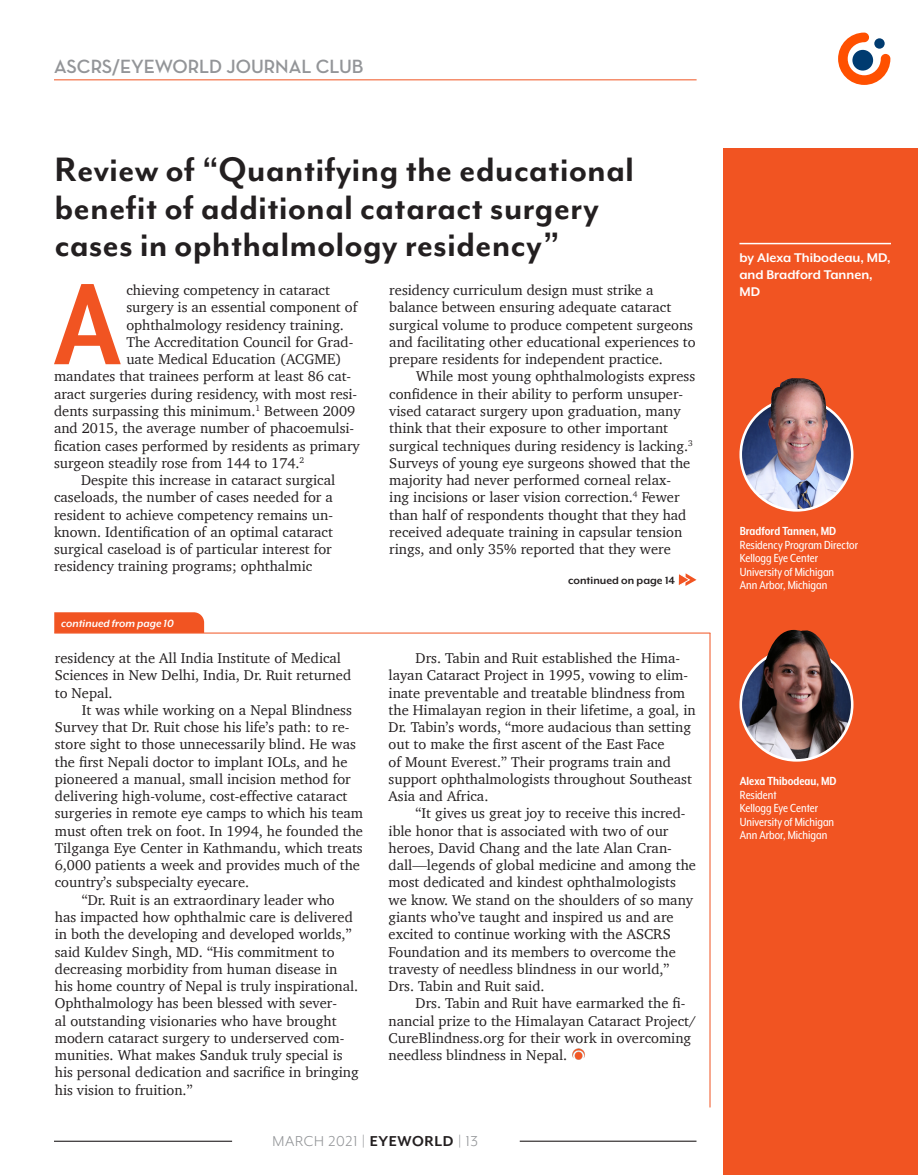
<style>
.page{position:relative;width:918px;height:1175px;background:#fff}
.page>*{position:absolute;margin:0;border:0;box-sizing:border-box;transform-origin:0 0}
.First_Paragraph{font:700 133.5px "Mr Eaves XL Mod Nar OT";color:#f15422}
.Headline{font:700 39px/37.5px "Mr Eaves Mod OT";color:#231f20}
.Top_Section_Subhead{font:700 19.5px "Neutra Disp";color:#939598}
.t1{font:16.5px "Mr Eaves XL Mod OT";letter-spacing:.04em;color:#939598}
.Main_Text{font:14.55px/17.2px "Charter";color:#231f20}
.First_Paragraph-2{font:14.55px "Charter";color:#231f20}
.Byline_-_Name{font:700 14.55px/17.2px "Mr Eaves XL Mod OT";color:#fff}
.Headshot_Byline{font:13.5px "Mr Eaves XL Mod Nar OT";color:#fff}
.Headshot_Byline-2{font:700 13.5px "Mr Eaves XL Mod Nar OT";color:#fff}
.continued_left__Regu{font:italic 700 12px "Mr Eaves XL Mod OT";color:#fff}
.continued_on{font:700 12px "Mr Eaves XL Mod OT";color:#231f20}
.s1{font-weight:700;color:#231f20}
</style>
<div class="page">
<div style="left:724px;top:148px;width:194px;height:1026px;background:#f15422"></div>
<hr style="left:520px;top:1140px;width:177px;height:1px;background:#231f20">
<hr style="left:54px;top:1140px;width:178px;height:1px;background:#231f20">
<hr style="left:54px;top:79px;width:643px;height:1px;background:#f15422">
<svg style="left:838px;top:33px;width:52px;height:52px"></svg>
<div style="left:852px;top:50px;width:21px;height:21px;background:#003b70;border-radius:50%"></div>
<div style="left:874px;top:38px;width:11px;height:11px;background:#003b70;border-radius:50%"></div>
<hr style="left:739px;top:243px;width:152px;height:1px;background:#fff">
<svg style="left:678px;top:573px;width:19px;height:13px"></svg>
<img style="left:572px;top:1048px;width:13px;height:12px">
<div style="left:54px;top:612px;width:150px;height:20px;background:#f15422"></div>
<hr style="left:54px;top:632px;width:656px;height:1px;background:#f15422">
<img style="left:741px;top:399px;width:111px;height:111px;border-radius:56px">
<div style="left:739px;top:397px;width:115px;height:114px;border:3px solid #fff;border-radius:50%"></div>
<img style="left:766px;top:378px;width:64px;height:93px">
<img style="left:741px;top:649px;width:111px;height:111px;border-radius:56px">
<img style="left:754px;top:629px;width:85px;height:133px">
<hr style="left:710px;top:633px;width:1px;height:474px;background:#f15422">
<p class="Top_Section_Subhead" style="left:54px;top:56px;width:311px">ASCRS/EYEWORLD JOURNAL CLUB</p>
<p class="Headline" style="left:55px;top:151px;width:581px">Review of “Quantifying the educational benefit of additional cataract surgery cases in ophthalmology residency”</p>
<p class="Byline_-_Name" style="left:739px;top:249px;width:153px">by Alexa Thibodeau, MD, and Bradford Tannen,</p>
<p class="First_Paragraph" style="left:54px;top:257px;width:69px">A</p>
<p class="First_Paragraph-2" style="left:126px;top:278px;width:205px">chieving competency in cataract</p>
<p class="First_Paragraph-2" style="left:126px;top:295px;width:233px">surgery is an essential component of</p>
<p class="First_Paragraph-2" style="left:126px;top:312px;width:219px">ophthalmology residency training.</p>
<p class="First_Paragraph-2" style="left:126px;top:329px;width:228px">The Accreditation Council for Grad-</p>
<p class="First_Paragraph-2" style="left:126px;top:347px;width:217px">uate Medical Education (ACGME)</p>
<p class="First_Paragraph-2" style="left:54px;top:364px;width:299px">mandates that trainees perform at least 86 cat-</p>
<p class="First_Paragraph-2" style="left:54px;top:381px;width:305px">aract surgeries during residency, with most resi-</p>
<p class="First_Paragraph-2" style="left:54px;top:398px;width:303px">dents surpassing this minimum.<sup>1</sup> Between 2009</p>
<p class="First_Paragraph-2" style="left:54px;top:416px;width:302px">and 2015, the average number of phacoemulsi-</p>
<p class="First_Paragraph-2" style="left:54px;top:433px;width:307px">fication cases performed by residents as primary</p>
<p class="First_Paragraph-2" style="left:54px;top:450px;width:252px">surgeon steadily rose from 144 to 174.<sup>2</sup></p>
<p class="Main_Text" style="left:54px;top:471px;width:283px;text-indent:27px">Despite this increase in cataract surgical caseloads, the number of cases needed for a resident to achieve competency remains un&shy;known. Identification of an optimal cataract surgical caseload is of particular interest for residency training programs; ophthalmic</p>
<p class="continued_left__Regu" style="left:61px;top:617px;width:114px">continued from page 10</p>
<p class="Main_Text" style="left:55px;top:649px;width:298px">residency at the All India Institute of Medical<br>Sciences in New Delhi, India, Dr. Ruit returned to Nepal.</p>
<p class="Main_Text" style="left:55px;top:701px;width:310px;text-indent:27px">It was while working on a Nepal Blindness Survey that Dr. Ruit chose his life’s path: to re&shy;store sight to those unnecessarily blind. He was the first Nepali doctor to implant IOLs, and he pioneered a manual, small incision method for delivering high-volume, cost-effective cataract surgeries in remote eye camps to which his team must often trek on foot. In 1994, he founded the Tilganga Eye Center in Kathmandu, which treats 6,000 patients a week and provides much of the country’s subspecialty eyecare.</p>
<p class="Main_Text" style="left:55px;top:891px;width:305px;text-indent:27px">“Dr. Ruit is an extraordinary leader who has impacted how ophthalmic care is delivered in both the developing and developed worlds,” said Kuldev Singh, MD. “His commitment to decreasing morbidity from human disease in his home country of Nepal is truly inspirational.<br>Ophthalmology has been blessed with sever-<br>al outstanding visionaries who have brought modern cataract surgery to underserved com&shy;munities. What makes Sanduk truly special is his personal dedication and sacrifice in bringing his vision to fruition.”</p>
<p class="Main_Text" style="left:389px;top:281px;width:266px">residency curriculum design must strike a</p>
<p class="Byline_-_Name" style="left:739px;top:283px;width:22px">MD</p>
<p class="Main_Text" style="left:389px;top:299px;width:308px">balance between ensuring adequate cataract surgical volume to produce competent surgeons and facilitating other educational experiences to prepare residents for independent practice.</p>
<p class="Main_Text" style="left:389px;top:368px;width:307px;text-indent:27px">While most young ophthalmologists express confidence in their ability to perform unsuper&shy;vised cataract surgery upon graduation, many think that their exposure to other important surgical techniques during residency is lacking.<sup>3<br></sup>Surveys of young eye surgeons showed that the majority had never performed corneal relax-<br>ing incisions or laser vision correction.<sup>4</sup> Fewer than half of respondents thought that they had received adequate training in capsular tension rings, and only 35% reported that they were</p>
<p class="Headshot_Byline-2" style="left:740px;top:524px;width:98px">Bradford Tannen, MD</p>
<p class="Headshot_Byline" style="left:740px;top:538px;width:120px">Residency Program Director</p>
<p class="Headshot_Byline" style="left:740px;top:551px;width:80px">Kellogg Eye Center</p>
<p class="Headshot_Byline" style="left:740px;top:565px;width:96px">University of Michigan</p>
<p class="Headshot_Byline" style="left:740px;top:578px;width:89px">Ann Arbor, Michigan</p>
<p class="continued_on" style="left:568px;top:574px;width:108px">continued on page 14</p>
<p class="Main_Text" style="left:389px;top:649px;width:309px;text-indent:27px">Drs. Tabin and Ruit established the Hima&shy;layan Cataract Project in 1995, vowing to elim&shy;inate preventable and treatable blindness from the Himalayan region in their lifetime, a goal, in Dr. Tabin’s words, “more audacious than setting out to make the first ascent of the East Face<br>of Mount Everest.” Their programs train and support ophthalmologists throughout Southeast Asia and Africa.</p>
<p class="Main_Text" style="left:389px;top:804px;width:309px;text-indent:27px">“It gives us great joy to receive this incred&shy;ible honor that is associated with two of our heroes, David Chang and the late Alan Cran&shy;dall—legends of global medicine and among the most dedicated and kindest ophthalmologists we know. We stand on the shoulders of so many giants who’ve taught and inspired us and are excited to continue working with the ASCRS Foundation and its members to overcome the travesty of needless blindness in our world,” Drs. Tabin and Ruit said.</p>
<p class="Main_Text" style="left:389px;top:994px;width:309px;text-indent:27px">Drs. Tabin and Ruit have earmarked the fi&shy;nancial prize to the Himalayan Cataract Project/ CureBlindness.org for their work in overcoming needless blindness in Nepal.</p>
<p class="Headshot_Byline-2" style="left:740px;top:774px;width:98px">Alexa Thibodeau, MD</p>
<p class="Headshot_Byline" style="left:740px;top:788px;width:38px">Resident</p>
<p class="Headshot_Byline" style="left:740px;top:801px;width:80px">Kellogg Eye Center</p>
<p class="Headshot_Byline" style="left:740px;top:815px;width:96px">University of Michigan</p>
<p class="Headshot_Byline" style="left:740px;top:828px;width:89px">Ann Arbor, Michigan</p>
<p class="t1" style="left:273px;top:1132px;width:207px">MARCH 2021 | <span class="s1">EYEWORLD</span> | 13</p>
</div>
